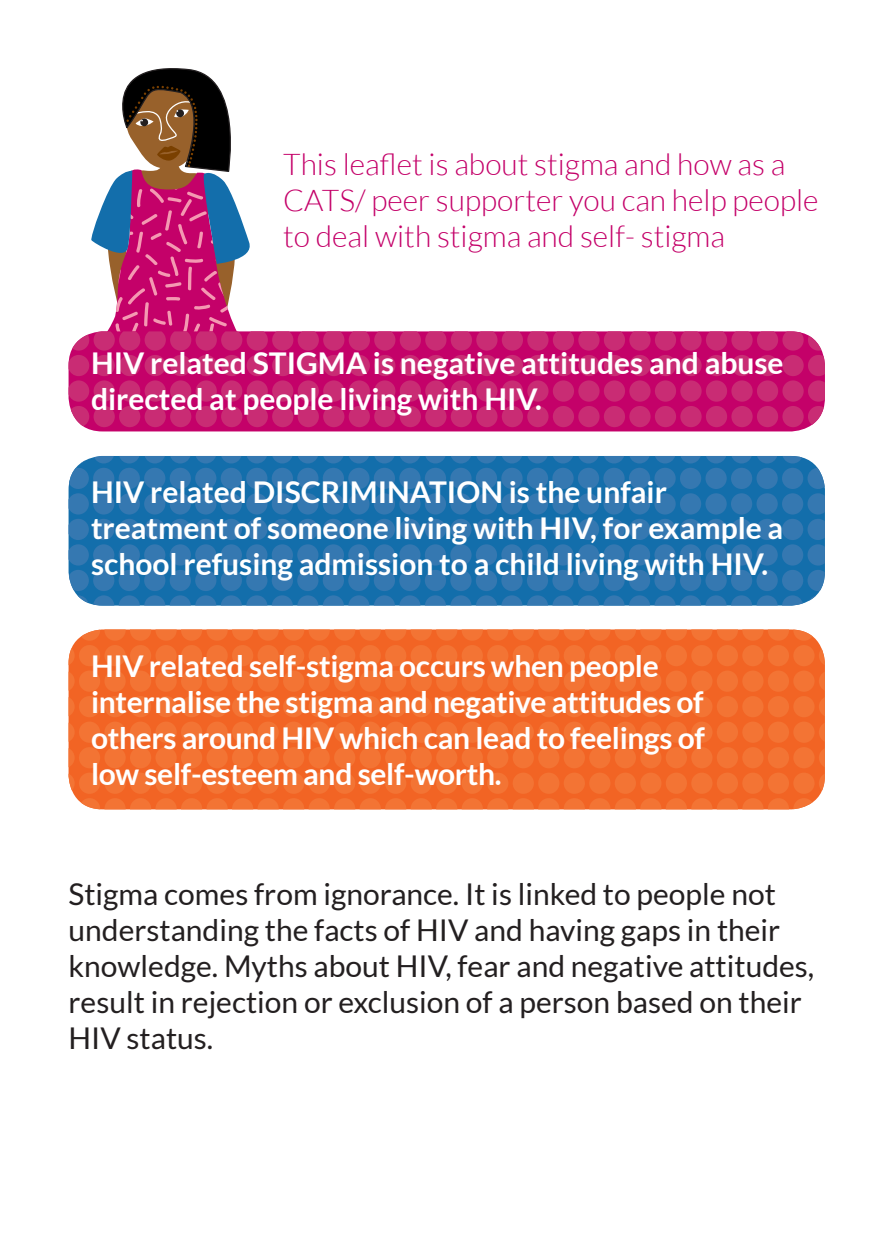
<style>
.page{position:relative;width:893px;height:1259px;background:#fff}
.page>*{position:absolute;margin:0;border:0;box-sizing:border-box;transform-origin:0 0}
.t1{font:700 30px/36px "Lato";color:#fff}
.t2{font:30px/36px "Lato";color:#231f20}
.t3{font:300 30px/36px "Lato";color:#c40169}
</style>
<div class="page">
<svg style="left:91px;top:68px;width:159px;height:263px"></svg>
<div style="left:69px;top:331px;width:756px;height:100px;background:#c40169;border-radius:34px"></div>
<svg style="left:69px;top:456px;width:756px;height:149px;background:#2975af"></svg>
<svg style="left:69px;top:331px;width:756px;height:96px;fill:#c92c74"></svg>
<svg style="left:69px;top:629px;width:756px;height:180px;background:#f26d2e"></svg>
<p class="t3" style="left:283px;top:146px;width:537px">This leaflet is about stigma and how as a<br>CATS/ peer supporter you can help people to deal with stigma and self- stigma</p>
<p class="t1" style="left:91px;top:345px;width:694px">HIV related STIGMA is negative attitudes and abuse directed at people living with HIV.</p>
<p class="t1" style="left:91px;top:473px;width:694px">HIV related DISCRIMINATION is the unfair treatment of someone living with HIV, for example a school refusing admission to a child living with HIV.</p>
<p class="t1" style="left:91px;top:647px;width:616px">HIV related self-stigma occurs when people internalise the stigma and negative attitudes of others around HIV which can lead to feelings of low self-esteem and self-worth.</p>
<p class="t2" style="left:69px;top:876px;width:747px">Stigma comes from ignorance. It is linked to people not understanding the facts of HIV and having gaps in their knowledge. Myths about HIV, fear and negative attitudes, result in rejection or exclusion of a person based on their HIV status.</p>
</div>
